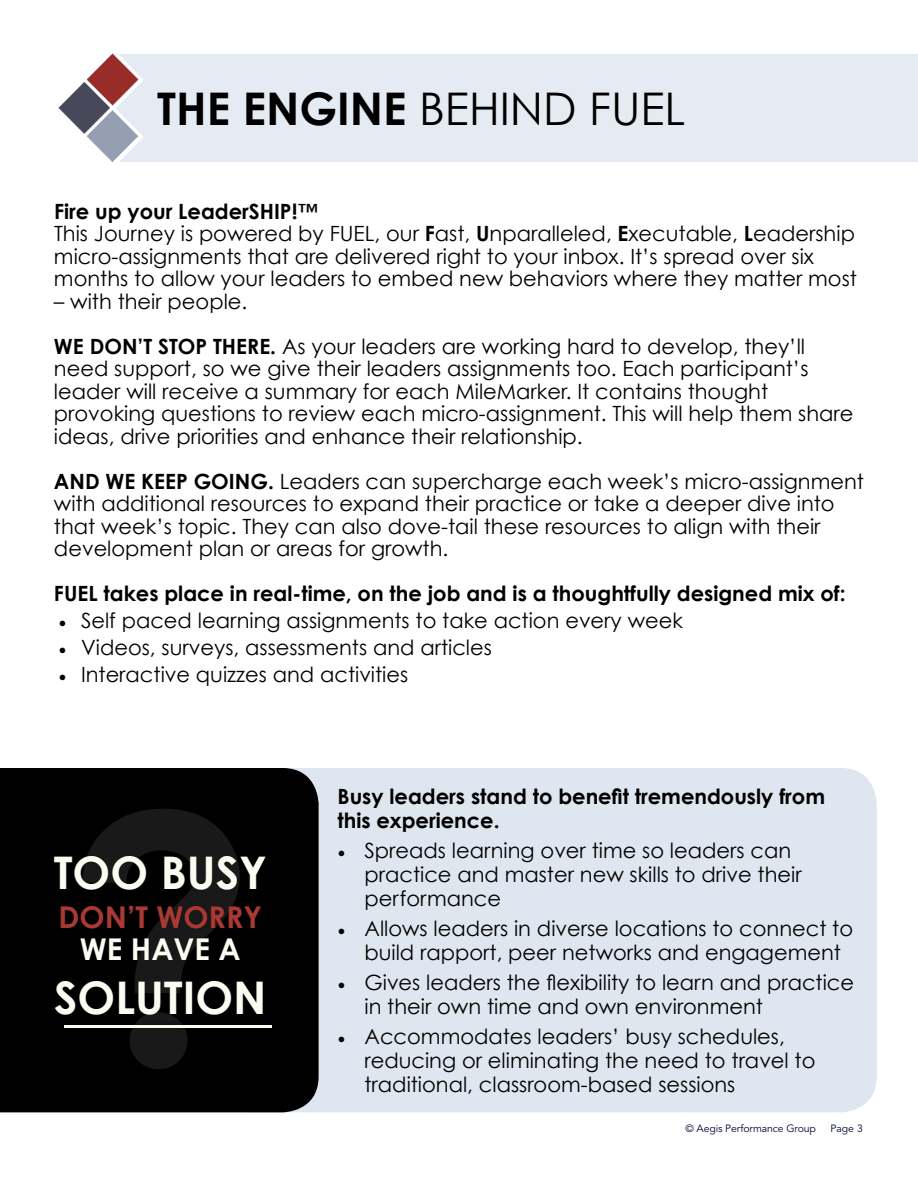
<style>
.page{position:relative;width:918px;height:1188px;background:#fff}
.page>*{position:absolute;margin:0;border:0;box-sizing:border-box;transform-origin:0 0}
.t1{font:45px "Century Gothic";color:#000}
.t2{font:700 45px "Century Gothic";color:#fcfbf1}
.t3{font:700 30px "Century Gothic";color:#aa3833}
.t4{font:700 30px "Century Gothic";color:#fcfbf1}
.t5{font:21px/22.5px "Century Gothic";color:#000}
.t6{font:700 21px/24px "Century Gothic";color:#000}
.t7{font:10.5px "Avenir LT Std";letter-spacing:-.01em;color:#000538}
.s1{font-weight:700}
.s2{font-family:"Minion Pro"}
</style>
<div class="page">
<div style="left:111px;top:54px;width:807px;height:108px;background:#e4ebf2"></div>
<img style="left:58px;top:53px;width:84px;height:110px">
<div style="left:319px;top:768px;width:558px;height:344px;background:#dee6ef"></div>
<div style="left:0;top:768px;width:319px;height:344px;background:#000"></div>
<svg style="left:82px;top:809px;width:158px;height:260px;background:#0c0c0c"></svg>
<div style="left:52px;top:855px;width:215px;height:160px;background:#000;opacity:.4"></div>
<div style="left:61px;top:1022px;width:214px;height:8px;background:#000;opacity:.4"></div>
<hr style="left:64px;top:1025px;width:208px;height:2px;background:#fcfbf1">
<h1 class="t1" style="left:157px;top:91px;width:530px"><span class="s1">THE ENGINE</span> BEHIND FUEL</h1>
<p class="t5" style="left:54px;top:202px;width:804px"><span class="s1">Fire up your LeaderSHIP!™<br></span>This Journey is powered by FUEL, our <span class="s1">F</span>ast, <span class="s1">U</span>nparalleled, <span class="s1">E</span>xecutable, <span class="s1">L</span>eadership micro-assignments that are delivered right to your inbox. It’s spread over six months to allow your leaders to embed new behaviors where they matter most</p>
<p class="t5" style="left:54px;top:280px;width:753px;line-height:45px">– with their people.<br><span class="s1">WE DON’T STOP THERE.</span> As your leaders are working hard to develop, they’ll</p>
<p class="t5" style="left:54px;top:359px;width:801px">need support, so we give their leaders assignments too. Each participant’s leader will receive a summary for each MileMarker. It contains thought provoking questions to review each micro-assignment. This will help them share ideas, drive priorities and enhance their relationship.</p>
<p class="t5" style="left:54px;top:472px;width:812px"><span class="s1">AND WE KEEP GOING.</span> Leaders can supercharge each week’s micro-assignment with additional resources to expand their practice or take a deeper dive into that week’s topic. They can also dove-tail these resources to align with their development plan or areas for growth.</p>
<p class="t6" style="left:54px;top:583px;width:793px">FUEL takes place in real-time, on the job and is a thoughtfully designed mix of:</p>
<p class="t5" style="left:58px;top:611px;width:626px"><span class="s2">•</span> Self paced learning assignments to take action every week</p>
<p class="t5" style="left:58px;top:638px;width:435px"><span class="s2">•</span> Videos, surveys, assessments and articles</p>
<p class="t5" style="left:58px;top:665px;width:351px"><span class="s2">•</span> Interactive quizzes and activities</p>
<h1 class="t2" style="left:54px;top:855px;width:215px">TOO BUSY</h1>
<h2 class="t3" style="left:59px;top:906px;width:205px">DON’T WORRY</h2>
<h2 class="t4" style="left:80px;top:937px;width:162px">WE HAVE A</h2>
<h1 class="t2" style="left:54px;top:980px;width:214px">SOLUTION</h1>
<p class="t6" style="left:337px;top:784px;width:489px">Busy leaders stand to benefit tremendously from this experience.</p>
<p class="t5" style="left:364px;top:840px;width:439px;line-height:24px;text-indent:-27px"><span class="s2">•</span> Spreads learning over time so leaders can practice and master new skills to drive their performance</p>
<p class="t5" style="left:364px;top:918px;width:490px;line-height:24px;text-indent:-27px"><span class="s2">•</span> Allows leaders in diverse locations to connect to build rapport, peer networks and engagement</p>
<p class="t5" style="left:364px;top:970px;width:491px;line-height:24px;text-indent:-27px"><span class="s2">•</span> Gives leaders the flexibility to learn and practice in their own time and own environment</p>
<p class="t5" style="left:364px;top:1026px;width:453px;line-height:24px;text-indent:-27px"><span class="s2">•</span> Accommodates leaders’ busy schedules, reducing or eliminating the need to travel to traditional, classroom-based sessions</p>
<p class="t7" style="left:685px;top:1124px;width:132px">© Aegis Performance Group</p>
<p class="t7" style="left:830px;top:1124px;width:34px">Page 3</p>
</div>
